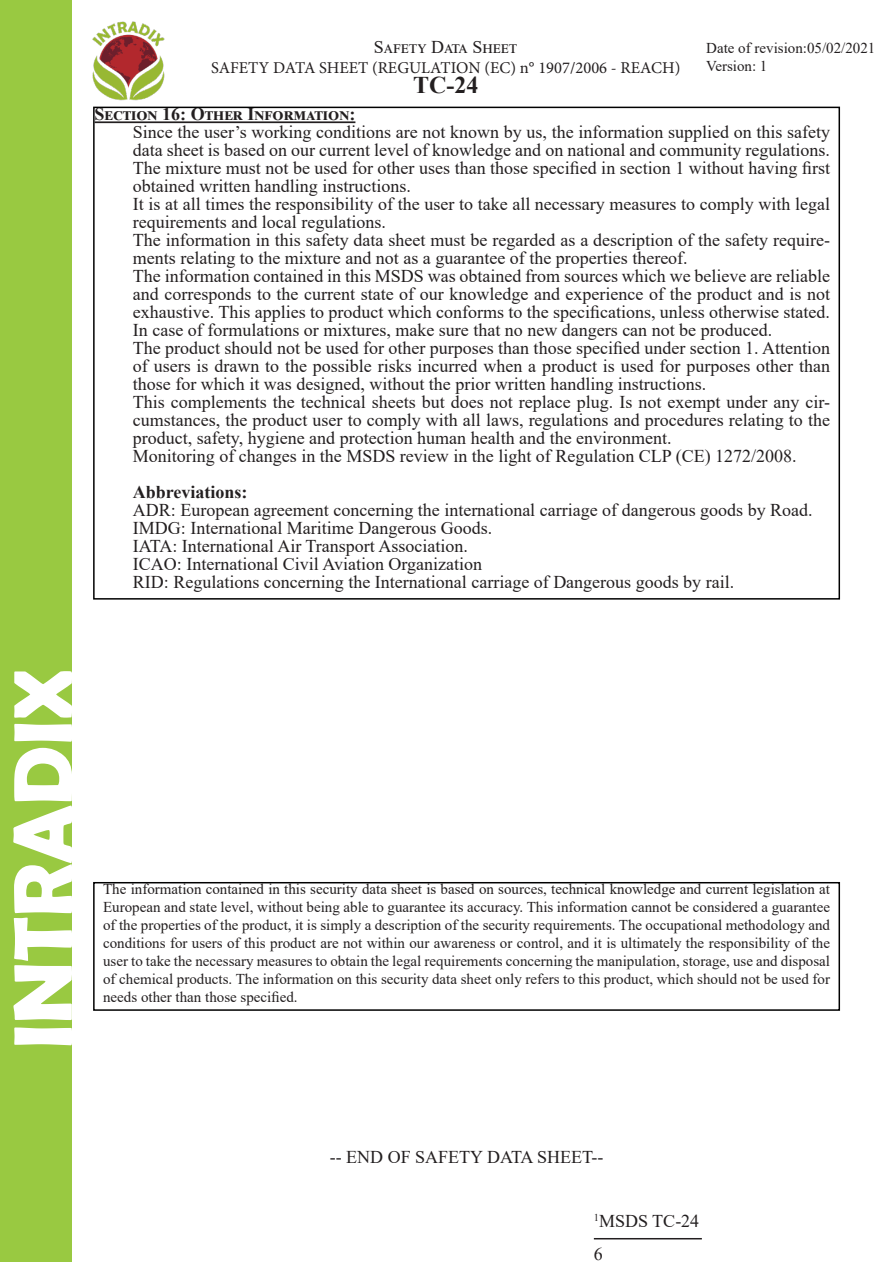
<style>
.page{position:relative;width:893px;height:1263px;background:#fff}
.page>*{position:absolute;margin:0;border:0;box-sizing:border-box;transform-origin:0 0}
.t1{font:700 84px "Berlin Sans FB Demi";color:#fff}
.t2{font:700 24px "Times New Roman";color:#231f20}
.t3{font:18px/18px "Times New Roman";color:#231f20}
.t4{font:700 18px "Times New Roman";color:#231f20}
.t5{font:16.5px "Minion Pro";color:#231f20}
.t6{font:15px/18px "Times New Roman";color:#231f20;text-align:justify}
</style>
<div class="page">
<div style="left:0;top:0;width:72px;height:1261px;background:#99c941"></div>
<hr style="left:594px;top:1238px;width:108px;height:1px;background:#231f20">
<hr style="left:95px;top:121px;width:260px;height:2px;background:#231f20">
<div style="left:93px;top:107px;width:747px;height:493px;border:2px solid #000"></div>
<div style="left:93px;top:882px;width:747px;height:129px;border:2px solid #000"></div>
<img style="left:92px;top:21px;width:73px;height:80px">
<p class="t3" style="left:374px;top:37px;width:145px">Safety Data Sheet</p>
<p class="t2" style="left:413px;top:68px;width:67px">TC-24</p>
<p class="t6" style="left:706px;top:39px;width:171px">Date of revision:05/02/2021</p>
<p class="t5" style="left:211px;top:56px;width:471px">SAFETY DATA SHEET (REGULATION (EC) n° 1907/2006 - REACH)</p>
<p class="t6" style="left:706px;top:57px;width:63px">Version: 1</p>
<p class="t4" style="left:95px;top:101px;width:262px">Section 16: Other Information:</p>
<p class="t3" style="left:133px;top:123px;width:699px">Since the user’s working conditions are not known by us, the information supplied on this safety data sheet is based on our current level of knowledge and on national and community regulations.</p>
<p class="t3" style="left:133px;top:159px;width:699px">The mixture must not be used for other uses than those specified in section 1 without having first obtained written handling instructions.</p>
<p class="t3" style="left:133px;top:195px;width:699px">It is at all times the responsibility of the user to take all necessary measures to comply with legal requirements and local regulations.</p>
<p class="t3" style="left:133px;top:231px;width:699px">The information in this safety data sheet must be regarded as a description of the safety require&shy;ments relating to the mixture and not as a guarantee of the properties thereof.</p>
<p class="t3" style="left:133px;top:267px;width:699px;text-align:justify">The information contained in this MSDS was obtained from sources which we believe are reliable and corresponds to the current state of our knowledge and experience of the product and is not exhaustive. This applies to product which conforms to the specifications, unless otherwise stated.<br>In case of formulations or mixtures, make sure that no new dangers can not be produced.</p>
<p class="t3" style="left:133px;top:339px;width:699px;text-align:justify">The product should not be used for other purposes than those specified under section 1. Attention of users is drawn to the possible risks incurred when a product is used for purposes other than those for which it was designed, without the prior written handling instructions.</p>
<p class="t3" style="left:133px;top:393px;width:699px;text-align:justify">This complements the technical sheets but does not replace plug. Is not exempt under any cir&shy;cumstances, the product user to comply with all laws, regulations and procedures relating to the product, safety, hygiene and protection human health and the environment.</p>
<p class="t3" style="left:133px;top:447px;width:665px">Monitoring of changes in the MSDS review in the light of Regulation CLP (CE) 1272/2008.</p>
<p class="t4" style="left:133px;top:479px;width:116px">Abbreviations:</p>
<p class="t3" style="left:133px;top:501px;width:681px">ADR: European agreement concerning the international carriage of dangerous goods by Road.</p>
<p class="t3" style="left:133px;top:519px;width:361px">IMDG: International Maritime Dangerous Goods.</p>
<p class="t3" style="left:133px;top:537px;width:337px">IATA: International Air Transport Association.</p>
<p class="t3" style="left:133px;top:555px;width:351px">ICAO: International Civil Aviation Organization</p>
<p class="t3" style="left:133px;top:573px;width:603px">RID: Regulations concerning the International carriage of Dangerous goods by rail.</p>
<h1 class="t1" style="left:-6px;top:1049px;width:382px;rotate:-90deg">INTRADIX</h1>
<p class="t6" style="left:103px;top:879px;width:728px">The information contained in this security data sheet is based on sources, technical knowledge and current legislation at European and state level, without being able to guarantee its accuracy. This information cannot be considered a guarantee of the properties of the product, it is simply a description of the security requirements. The occupational methodology and conditions for users of this product are not within our awareness or control, and it is ultimately the responsibility of the user to take the necessary measures to obtain the legal requirements concerning the manipulation, storage, use and disposal of chemical products. The information on this security data sheet only refers to this product, which should not be used for needs other than those specified.</p>
<p class="t3" style="left:330px;top:1147px;width:275px">-- END OF SAFETY DATA SHEET--</p>
<p class="t3" style="left:594px;top:1211px;width:107px"><sup>1</sup>MSDS TC-24</p>
<p class="t3" style="left:594px;top:1245px;width:10px">6</p>
</div>
